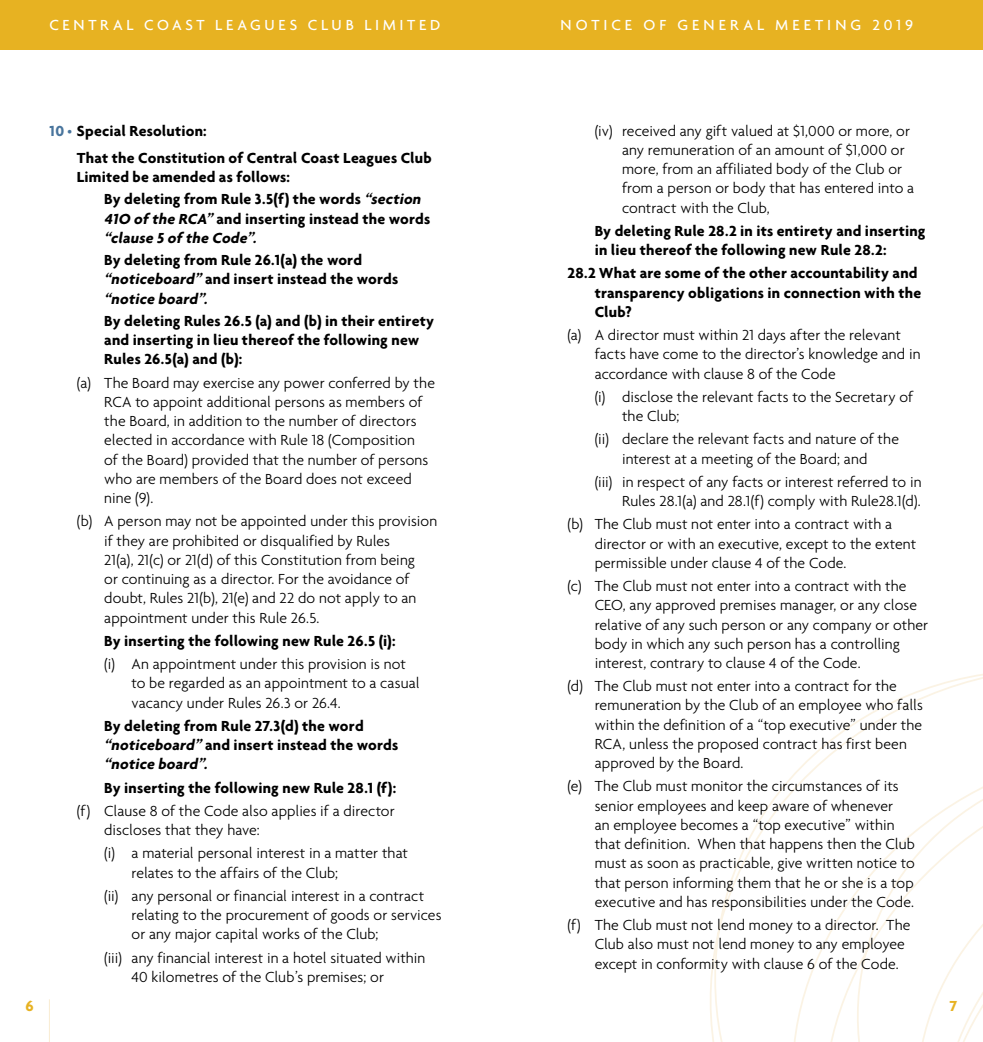
<style>
.page{position:relative;width:983px;height:1042px;background:#fff}
.page>*{position:absolute;margin:0;border:0;box-sizing:border-box;transform-origin:0 0}
.t1{font:300 15.75px/19.2px "Agenda";letter-spacing:.005em;color:#000}
.t2{font:700 15.75px/19.2px "Agenda";letter-spacing:.01em;color:#000}
.t3{font:italic 700 15.75px/19.2px "Agenda";color:#000}
.t4{font:500 15.75px "Agenda";letter-spacing:.24em;color:#fff}
.t5{font:700 15.75px "Agenda";color:#e7b222}
.s1{color:#49759d}
.s2{font-weight:100;color:#49759d}
.s3{font-style:italic}
.s4{font-style:normal}
</style>
<div class="page">
<svg style="left:710px;top:674px;width:272px;height:368px"></svg>
<hr style="left:49px;top:999px;width:1px;height:43px;background:#f9ecd2">
<div style="left:491px;top:0;width:491px;height:50px;background:#e7b222"></div>
<div style="left:0;top:0;width:491px;height:50px;background:#e7b222"></div>
<p class="t4" style="left:49px;top:16px;width:392px">CENTRAL COAST LEAGUES CLUB LIMITED</p>
<p class="t4" style="left:560px;top:16px;width:354px">NOTICE OF GENERAL MEETING 2019</p>
<p class="t2" style="left:77px;top:117px;width:356px;line-height:27.1px;text-indent:-27px"><span class="s1">10</span> <span class="s2">•</span> Special Resolution:<br>That the Constitution of Central Coast Leagues Club</p>
<p class="t2" style="left:104px;top:166px;width:321px;line-height:22.2px;text-indent:-27px">Limited be amended as follows:<br>By deleting from Rule 3.5(f) the words <span class="s3">“section</span></p>
<p class="t3" style="left:104px;top:209px;width:327px">41O of the RCA” <span class="s4">and inserting instead the words </span>“clause 5 of the Code”.</p>
<p class="t2" style="left:104px;top:250px;width:295px">By deleting from Rule 26.1(a) the word <span class="s3">“noticeboard”</span> and insert instead the words <span class="s3">“notice board”.</span></p>
<p class="t2" style="left:104px;top:311px;width:331px">By deleting Rules 26.5 (a) and (b) in their entirety and inserting in lieu thereof the following new<br>Rules 26.5(a) and (b):</p>
<p class="t1" style="left:104px;top:373px;width:332px;text-indent:-27px">(a) The Board may exercise any power conferred by the RCA to appoint additional persons as members of the Board, in addition to the number of directors elected in accordance with Rule 18 (Composition<br>of the Board) provided that the number of persons who are members of the Board does not exceed nine (9).</p>
<p class="t1" style="left:104px;top:511px;width:334px;text-indent:-27px">(b) A person may not be appointed under this provision if they are prohibited or disqualified by Rules<br>21(a), 21(c) or 21(d) of this Constitution from being<br>or continuing as a director. For the avoidance of doubt, Rules 21(b), 21(e) and 22 do not apply to an appointment under this Rule 26.5.</p>
<p class="t2" style="left:104px;top:631px;width:293px">By inserting the following new Rule 26.5 (i):</p>
<p class="t1" style="left:131px;top:654px;width:289px;text-indent:-27px">(i) An appointment under this provision is not to be regarded as an appointment to a casual vacancy under Rules 26.3 or 26.4.</p>
<p class="t2" style="left:104px;top:716px;width:295px">By deleting from Rule 27.3(d) the word <span class="s3">“noticeboard”</span> and insert instead the words <span class="s3">“notice board”.</span></p>
<p class="t2" style="left:104px;top:777px;width:293px">By inserting the following new Rule 28.1 (f):</p>
<p class="t1" style="left:104px;top:801px;width:292px;text-indent:-27px">(f) Clause 8 of the Code also applies if a director discloses that they have:</p>
<p class="t1" style="left:131px;top:843px;width:278px;text-indent:-27px">(i) a material personal interest in a matter that relates to the affairs of the Club;</p>
<p class="t1" style="left:131px;top:886px;width:311px;text-indent:-27px">(ii) any personal or financial interest in a contract relating to the procurement of goods or services or any major capital works of the Club;</p>
<p class="t1" style="left:131px;top:947px;width:295px;text-indent:-27px">(iii) any financial interest in a hotel situated within<br>40 kilometres of the Club’s premises; or</p>
<p class="t1" style="left:622px;top:121px;width:293px;text-indent:-27px">(iv) received any gift valued at $1,000 or more, or any remuneration of an amount of $1,000 or more, from an affiliated body of the Club or from a person or body that has entered into a contract with the Club,</p>
<p class="t2" style="left:594px;top:221px;width:332px">By deleting Rule 28.2 in its entirety and inserting in lieu thereof the following new Rule 28.2:</p>
<p class="t2" style="left:594px;top:263px;width:328px;text-indent:-27px">28.2 What are some of the other accountability and transparency obligations in connection with the<br>Club?</p>
<p class="t1" style="left:594px;top:325px;width:327px;text-indent:-27px">(a) A director must within 21 days after the relevant facts have come to the director’s knowledge and in accordance with clause 8 of the Code</p>
<p class="t1" style="left:622px;top:387px;width:292px;text-indent:-27px">(i) disclose the relevant facts to the Secretary of the Club;</p>
<p class="t1" style="left:594px;top:429px;width:306px;text-align:center">(ii) declare the relevant facts and nature of the interest at a meeting of the Board; and</p>
<p class="t1" style="left:594px;top:472px;width:328px;text-align:right">(iii) in respect of any facts or interest referred to in<br>Rules 28.1(a) and 28.1(f) comply with Rule28.1(d).</p>
<p class="t1" style="left:594px;top:514px;width:323px;text-indent:-27px">(b) The Club must not enter into a contract with a director or with an executive, except to the extent permissible under clause 4 of the Code.</p>
<p class="t1" style="left:594px;top:576px;width:335px;text-indent:-27px">(c) The Club must not enter into a contract with the CEO, any approved premises manager, or any close relative of any such person or any company or other body in which any such person has a controlling interest, contrary to clause 4 of the Code.</p>
<p class="t1" style="left:594px;top:676px;width:329px;text-indent:-27px">(d) The Club must not enter into a contract for the remuneration by the Club of an employee who falls within the definition of a “top executive” under the RCA, unless the proposed contract has first been approved by the Board.</p>
<p class="t1" style="left:594px;top:776px;width:321px;text-indent:-27px">(e) The Club must monitor the circumstances of its senior employees and keep aware of whenever<br>an employee becomes a “top executive” within that definition. When that happens then the Club must as soon as practicable, give written notice to that person informing them that he or she is a top executive and has responsibilities under the Code.</p>
<p class="t1" style="left:594px;top:915px;width:317px;text-indent:-27px">(f) The Club must not lend money to a director. The<br>Club also must not lend money to any employee except in conformity with clause 6 of the Code.</p>
<p class="t5" style="left:26px;top:996px;width:10px">6</p>
<p class="t5" style="left:949px;top:996px;width:9px">7</p>
</div>
